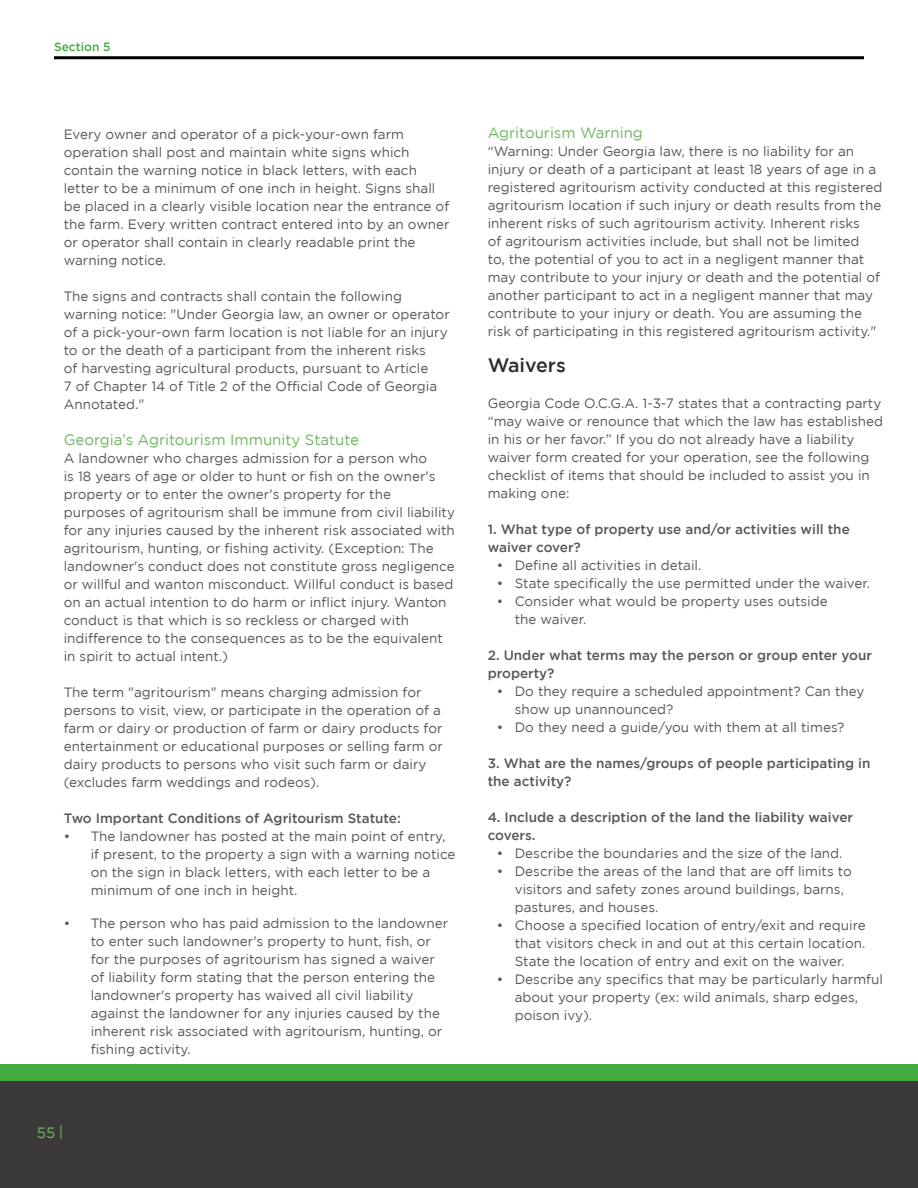
<style>
.page{position:relative;width:918px;height:1188px;background:#fff}
.page>*{position:absolute;margin:0;border:0;box-sizing:border-box;transform-origin:0 0}
.t1{font:500 19.5px "Gotham";color:#322d2c}
.t2{font:15px "Gotham";color:#6fb760}
.t3{font:13.5px/18px "Gotham";color:#57585a}
.t4{font:500 13.5px/18px "Gotham";color:#57585a}
.t5{font:500 12px "Gotham";color:#44aa42}
</style>
<div class="page">
<div style="left:0;top:1078px;width:918px;height:110px;background:#3b393a"></div>
<div style="left:0;top:1065px;width:918px;height:16px;background:#44aa42"></div>
<hr style="left:54px;top:56px;width:810px;height:3px;background:#000">
<p class="t5" style="left:54px;top:40px;width:58px">Section 5</p>
<p class="t3" style="left:64px;top:125px;width:388px">Every owner and operator of a pick-your-own farm operation shall post and maintain white signs which contain the warning notice in black letters, with each letter to be a minimum of one inch in height. Signs shall be placed in a clearly visible location near the entrance of the farm. Every written contract entered into by an owner or operator shall contain in clearly readable print the warning notice.</p>
<p class="t3" style="left:64px;top:287px;width:388px">The signs and contracts shall contain the following warning notice: "Under Georgia law, an owner or operator of a pick-your-own farm location is not liable for an injury to or the death of a participant from the inherent risks<br>of harvesting agricultural products, pursuant to Article<br>7 of Chapter 14 of Title 2 of the Official Code of Georgia Annotated."</p>
<p class="t2" style="left:64px;top:432px;width:297px">Georgia’s Agritourism Immunity Statute</p>
<p class="t3" style="left:64px;top:449px;width:393px">A landowner who charges admission for a person who<br>is 18 years of age or older to hunt or fish on the owner's property or to enter the owner's property for the purposes of agritourism shall be immune from civil liability for any injuries caused by the inherent risk associated with agritourism, hunting, or fishing activity. (Exception: The landowner's conduct does not constitute gross negligence or willful and wanton misconduct. Willful conduct is based on an actual intention to do harm or inflict injury. Wanton conduct is that which is so reckless or charged with indifference to the consequences as to be the equivalent in spirit to actual intent.)</p>
<p class="t3" style="left:64px;top:683px;width:381px">The term "agritourism" means charging admission for persons to visit, view, or participate in the operation of a farm or dairy or production of farm or dairy products for entertainment or educational purposes or selling farm or dairy products to persons who visit such farm or dairy (excludes farm weddings and rodeos).</p>
<p class="t4" style="left:64px;top:809px;width:339px">Two Important Conditions of Agritourism Statute:</p>
<p class="t3" style="left:91px;top:827px;width:366px;text-indent:-27px">• The landowner has posted at the main point of entry, if present, to the property a sign with a warning notice on the sign in black letters, with each letter to be a minimum of one inch in height.</p>
<p class="t3" style="left:91px;top:914px;width:359px;text-indent:-27px">• The person who has paid admission to the landowner to enter such landowner's property to hunt, fish, or for the purposes of agritourism has signed a waiver of liability form stating that the person entering the landowner's property has waived all civil liability against the landowner for any injuries caused by the inherent risk associated with agritourism, hunting, or fishing activity.</p>
<p class="t2" style="left:37px;top:1124px;width:28px">55 |</p>
<p class="t2" style="left:488px;top:125px;width:157px">Agritourism Warning</p>
<p class="t3" style="left:488px;top:142px;width:396px">“Warning: Under Georgia law, there is no liability for an injury or death of a participant at least 18 years of age in a registered agritourism activity conducted at this registered agritourism location if such injury or death results from the inherent risks of such agritourism activity. Inherent risks<br>of agritourism activities include, but shall not be limited<br>to, the potential of you to act in a negligent manner that may contribute to your injury or death and the potential of another participant to act in a negligent manner that may contribute to your injury or death. You are assuming the risk of participating in this registered agritourism activity."</p>
<p class="t1" style="left:488px;top:354px;width:80px">Waivers</p>
<p class="t3" style="left:488px;top:394px;width:397px">Georgia Code O.C.G.A. 1-3-7 states that a contracting party “may waive or renounce that which the law has established in his or her favor.” If you do not already have a liability waiver form created for your operation, see the following checklist of items that should be included to assist you in making one:</p>
<p class="t4" style="left:488px;top:520px;width:364px">1. What type of property use and/or activities will the waiver cover?</p>
<p class="t3" style="left:497px;top:556px;width:206px">• Define all activities in detail.</p>
<p class="t3" style="left:497px;top:574px;width:375px">• State specifically the use permitted under the waiver.</p>
<p class="t3" style="left:515px;top:592px;width:314px;text-indent:-18px">• Consider what would be property uses outside the waiver.</p>
<p class="t4" style="left:488px;top:646px;width:386px">2. Under what terms may the person or group enter your property?</p>
<p class="t3" style="left:515px;top:682px;width:351px;text-indent:-18px">• Do they require a scheduled appointment? Can they show up unannounced?</p>
<p class="t3" style="left:497px;top:718px;width:349px">• Do they need a guide/you with them at all times?</p>
<p class="t4" style="left:488px;top:754px;width:384px">3. What are the names/groups of people participating in the activity?</p>
<p class="t4" style="left:488px;top:808px;width:367px">4. Include a description of the land the liability waiver covers.</p>
<p class="t3" style="left:497px;top:844px;width:347px">• Describe the boundaries and the size of the land.</p>
<p class="t3" style="left:515px;top:862px;width:339px;text-indent:-18px">• Describe the areas of the land that are off limits to visitors and safety zones around buildings, barns, pastures, and houses.</p>
<p class="t3" style="left:515px;top:916px;width:353px;text-align:justify;text-indent:-18px">• Choose a specified location of entry/exit and require that visitors check in and out at this certain location.<br>State the location of entry and exit on the waiver.</p>
<p class="t3" style="left:515px;top:970px;width:370px;text-indent:-18px">• Describe any specifics that may be particularly harmful about your property (ex: wild animals, sharp edges, poison ivy).</p>
</div>
